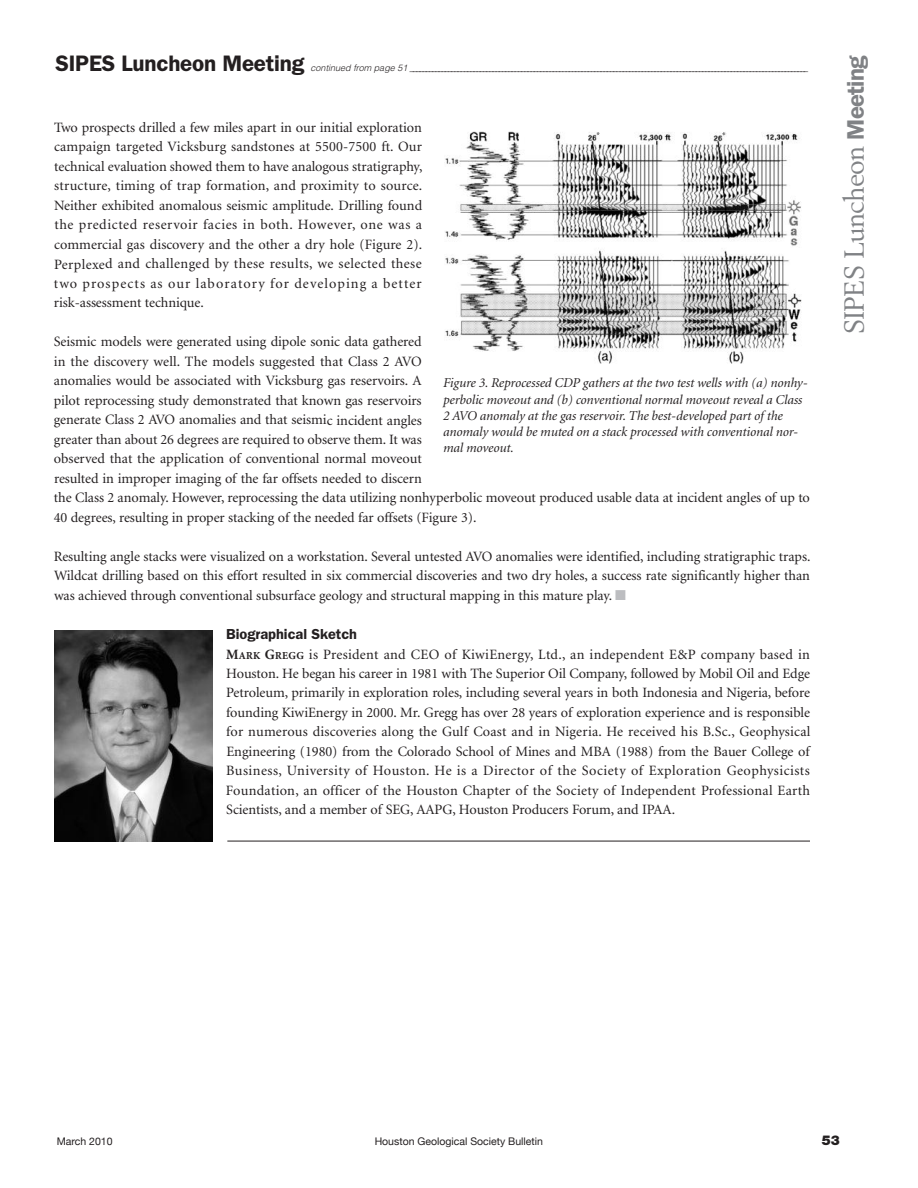
<style>
.page{position:relative;width:918px;height:1188px;background:#fff}
.page>*{position:absolute;margin:0;border:0;box-sizing:border-box;transform-origin:0 0}
.t1{font:27.3px "Berling";letter-spacing:-.03em;color:#808285}
.t2{font:600 22.5px "Franklin Gothic";letter-spacing:-.01em;color:#231f20}
.t3{font:600 14.55px "Franklin Gothic";color:#231f20}
.t4{font:14.25px/19.5px "Minion";letter-spacing:-.005em;color:#231f20;text-align:justify}
.t5{font:italic 13.5px/16.2px "Minion";letter-spacing:-.005em;color:#231f20}
.t6{font:900 13.5px "Helvetica Neue";color:#231f20}
.t7{font:10.5px "Helvetica Neue";color:#231f20}
.t8{font:italic 300 9px "Helvetica";letter-spacing:.005em;color:#231f20}
.s1{color:#bcbdc0}
.s2{font-weight:700}
.s3{font-weight:700;font-size:10.65px}
.s4{font-family:"Franklin Gothic";font-weight:600;font-size:24px}
</style>
<div class="page">
<img style="left:54px;top:630px;width:159px;height:212px">
<img style="left:445px;top:131px;width:357px;height:233px">
<hr style="left:227px;top:841px;width:583px;height:1px;background:#231f20">
<h2 class="t2" style="left:56px;top:55px;width:250px">SIPES Luncheon Meeting</h2>
<p class="t8" style="left:311px;top:63px;width:499px">continued from page 51 _____________________________________________________________________________________________________________________________</p>
<p class="t4" style="left:54px;top:119px;width:370px">Two prospects drilled a few miles apart in our initial exploration campaign targeted Vicksburg sandstones at 5500-7500 ft. Our technical evaluation showed them to have analogous stratigraphy, structure, timing of trap formation, and proximity to source.<br>Neither exhibited anomalous seismic amplitude. Drilling found the predicted reservoir facies in both. However, one was a commercial gas discovery and the other a dry hole (Figure 2).<br>Perplexed and challenged by these results, we selected these two prospects as our laboratory for developing a better risk-assessment technique.</p>
<p class="t4" style="left:54px;top:333px;width:758px;text-align:left">Seismic models were generated using dipole sonic data gathered<br>in the discovery well. The models suggested that Class 2 AVO<br>anomalies would be associated with Vicksburg gas reservoirs. A<br>pilot reprocessing study demonstrated that known gas reservoirs<br>generate Class 2 AVO anomalies and that seismic incident angles<br>greater than about 26 degrees are required to observe them. It was<br>observed that the application of conventional normal moveout<br>resulted in improper imaging of the far offsets needed to discern<br>the Class 2 anomaly. However, reprocessing the data utilizing nonhyperbolic moveout produced usable data at incident angles of up to 40 degrees, resulting in proper stacking of the needed far offsets (Figure 3).</p>
<p class="t4" style="left:54px;top:548px;width:758px">Resulting angle stacks were visualized on a workstation. Several untested AVO anomalies were identified, including stratigraphic traps.<br>Wildcat drilling based on this effort resulted in six commercial discoveries and two dry holes, a success rate significantly higher than was achieved through conventional subsurface geology and structural mapping in this mature play. <span class="s1">■</span></p>
<p class="t3" style="left:226px;top:629px;width:133px">Biographical Sketch</p>
<p class="t4" style="left:226px;top:645px;width:586px"><span class="s2">M</span><span class="s3">ARK</span> <span class="s2">G</span><span class="s3">REGG</span> is President and CEO of KiwiEnergy, Ltd., an independent E&amp;P company based in Houston. He began his career in 1981 with The Superior Oil Company, followed by Mobil Oil and Edge Petroleum, primarily in exploration roles, including several years in both Indonesia and Nigeria, before founding KiwiEnergy in 2000. Mr. Gregg has over 28 years of exploration experience and is responsible for numerous discoveries along the Gulf Coast and in Nigeria. He received his B.Sc., Geophysical Engineering (1980) from the Colorado School of Mines and MBA (1988) from the Bauer College of Business, University of Houston. He is a Director of the Society of Exploration Geophysicists Foundation, an officer of the Houston Chapter of the Society of Independent Professional Earth Scientists, and a member of SEG, AAPG, Houston Producers Forum, and IPAA.</p>
<p class="t5" style="left:443px;top:376px;width:366px">Figure 3. Reprocessed CDP gathers at the two test wells with (a) nonhy&shy;perbolic moveout and (b) conventional normal moveout reveal a Class 2 AVO anomaly at the gas reservoir. The best-developed part of the anomaly would be muted on a stack processed with conventional nor&shy;mal moveout.</p>
<h1 class="t1" style="left:843px;top:334px;width:280px;rotate:-90deg">SIPES Luncheon <span class="s4">Meeting</span></h1>
<p class="t7" style="left:57px;top:1135px;width:57px">March 2010</p>
<p class="t7" style="left:375px;top:1135px;width:170px">Houston Geological Society Bulletin</p>
<p class="t6" style="left:822px;top:1136px;width:19px">53</p>
</div>
